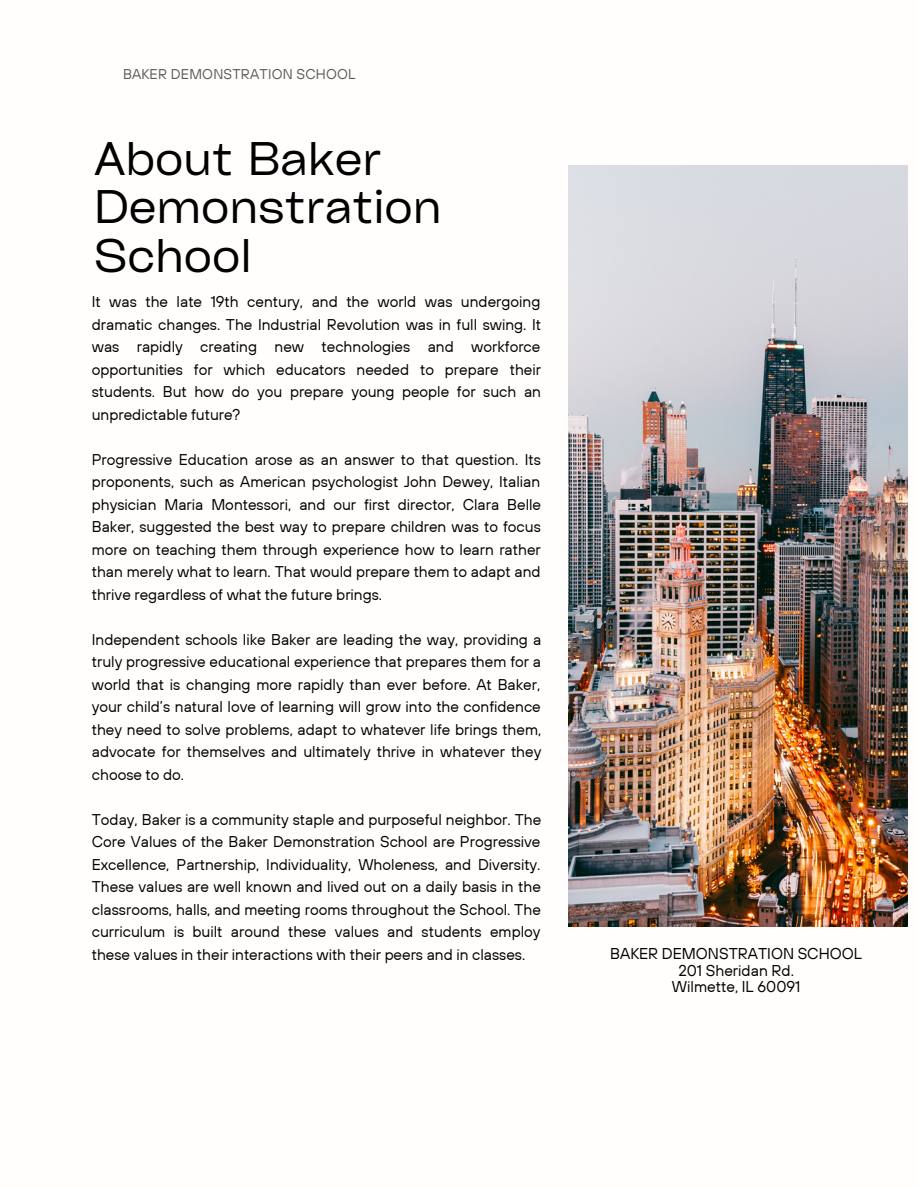
<style>
.page{position:relative;width:918px;height:1188px;background:#fff}
.page>*{position:absolute;margin:0;border:0;box-sizing:border-box;transform-origin:0 0}
.t1{font:45.15px/48.8px "Cy Grotesk Key";color:#000}
.t2{font:15.6px "TT Hoves";color:#000}
.t3{font:15.45px/22.5px "TT Hoves";color:#000;text-align:justify}
.t4{font:14.1px "TT Hoves";letter-spacing:.015em;color:#5b5b5b}
</style>
<div class="page">
<img style="left:569px;top:166px;width:338px;height:760px">
<p class="t4" style="left:123px;top:65px;width:234px">BAKER DEMONSTRATION SCHOOL</p>
<p class="t1" style="left:94px;top:132px;width:349px">About Baker<br>Demonstration<br>School</p>
<p class="t3" style="left:92px;top:290px;width:451px">It was the late 19th century, and the world was undergoing dramatic changes. The Industrial Revolution was in full swing. It was rapidly creating new technologies and workforce opportunities for which educators needed to prepare their students. But how do you prepare young people for such an unpredictable future?</p>
<p class="t3" style="left:92px;top:448px;width:451px">Progressive Education arose as an answer to that question. Its proponents, such as American psychologist John Dewey, Italian physician Maria Montessori, and our first director, Clara Belle Baker, suggested the best way to prepare children was to focus more on teaching them through experience how to learn rather than merely what to learn. That would prepare them to adapt and thrive regardless of what the future brings.</p>
<p class="t3" style="left:92px;top:628px;width:451px">Independent schools like Baker are leading the way, providing a truly progressive educational experience that prepares them for a world that is changing more rapidly than ever before. At Baker, your child’s natural love of learning will grow into the confidence they need to solve problems, adapt to whatever life brings them, advocate for themselves and ultimately thrive in whatever they choose to do.</p>
<p class="t3" style="left:92px;top:808px;width:451px">Today, Baker is a community staple and purposeful neighbor. The Core Values of the Baker Demonstration School are Progressive Excellence, Partnership, Individuality, Wholeness, and Diversity.<br>These values are well known and lived out on a daily basis in the classrooms, halls, and meeting rooms throughout the School. The curriculum is built around these values and students employ these values in their interactions with their peers and in classes.</p>
<p class="t2" style="left:610px;top:944px;width:253px">BAKER DEMONSTRATION SCHOOL</p>
<p class="t2" style="left:678px;top:960px;width:117px">201 Sheridan Rd.</p>
<p class="t2" style="left:672px;top:977px;width:130px">Wilmette, IL 60091</p>
</div>
